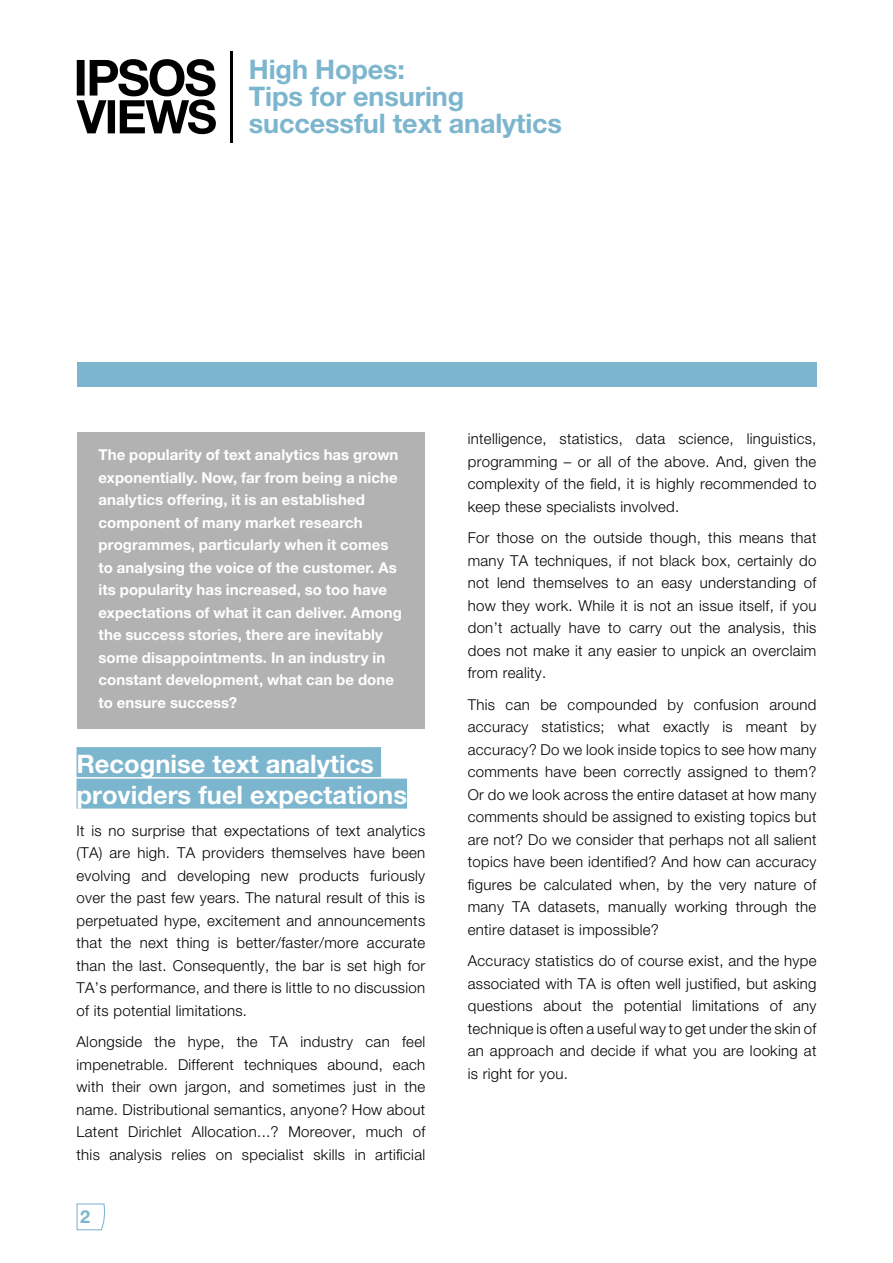
<style>
.page{position:relative;width:893px;height:1263px;background:#fff}
.page>*{position:absolute;margin:0;border:0;box-sizing:border-box;transform-origin:0 0}
.t1{font:700 27px/27px "Helvetica Neue LT Std";letter-spacing:-.005em;color:#7cb5ce}
.t2{font:700 25.5px/31.5px "Helvetica Neue LT Std";color:#fff}
.t3{font:700 18px "Helvetica Neue LT Std";color:#7cb5ce}
.t4{font:300 15px/22.5px "Helvetica Neue LT Std";letter-spacing:.02em;color:#000;text-align:justify}
.t5{font:700 15px/22.5px "Helvetica Neue LT Std";letter-spacing:.005em;color:#fff}
</style>
<div class="page">
<hr style="left:230px;top:51px;width:2px;height:91px;background:#000">
<svg style="left:77px;top:59px;width:139px;height:75px"></svg>
<div style="left:77px;top:362px;width:739px;height:25px;background:#7cb5ce"></div>
<svg style="left:76px;top:1203px;width:29px;height:28px"></svg>
<div style="left:77px;top:747px;width:304px;height:30px;background:#7cb5ce"></div>
<div style="left:77px;top:779px;width:330px;height:30px;background:#7cb5ce"></div>
<div style="left:77px;top:432px;width:347px;height:297px;background:#b3b2b2"></div>
<h1 class="t1" style="left:249px;top:56px;width:315px">High Hopes:<br>Tips for ensuring successful text analytics</h1>
<p class="t5" style="left:99px;top:443px;width:305px">The popularity of text analytics has grown exponentially. Now, far from being a niche analytics offering, it is an established component of many market research programmes, particularly when it comes to analysing the voice of the customer. As its popularity has increased, so too have expectations of what it can deliver. Among the success stories, there are inevitably some disappointments. In an industry in constant development, what can be done to ensure success?</p>
<h2 class="t2" style="left:77px;top:747px;width:332px">Recognise text analytics providers fuel expectations</h2>
<p class="t4" style="left:77px;top:819px;width:350px">It is no surprise that expectations of text analytics (TA) are high. TA providers themselves have been evolving and developing new products furiously over the past few years. The natural result of this is perpetuated hype, excitement and announcements that the next thing is better/faster/more accurate than the last. Consequently, the bar is set high for TA’s performance, and there is little to no discussion of its potential limitations.</p>
<p class="t4" style="left:77px;top:1030px;width:350px">Alongside the hype, the TA industry can feel impenetrable. Different techniques abound, each with their own jargon, and sometimes just in the name. Distributional semantics, anyone? How about Latent Dirichlet Allocation...? Moreover, much of this analysis relies on specialist skills in artificial</p>
<p class="t3" style="left:80px;top:1205px;width:12px">2</p>
<p class="t4" style="left:468px;top:427px;width:350px">intelligence, statistics, data science, linguistics, programming – or all of the above. And, given the complexity of the field, it is highly recommended to keep these specialists involved.</p>
<p class="t4" style="left:468px;top:526px;width:350px">For those on the outside though, this means that many TA techniques, if not black box, certainly do not lend themselves to an easy understanding of how they work. While it is not an issue itself, if you don’t actually have to carry out the analysis, this does not make it any easier to unpick an overclaim from reality.</p>
<p class="t4" style="left:468px;top:693px;width:350px">This can be compounded by confusion around accuracy statistics; what exactly is meant by accuracy? Do we look inside topics to see how many comments have been correctly assigned to them?<br>Or do we look across the entire dataset at how many comments should be assigned to existing topics but are not? Do we consider that perhaps not all salient topics have been identified? And how can accuracy figures be calculated when, by the very nature of many TA datasets, manually working through the entire dataset is impossible?</p>
<p class="t4" style="left:468px;top:949px;width:350px">Accuracy statistics do of course exist, and the hype associated with TA is often well justified, but asking questions about the potential limitations of any technique is often a useful way to get under the skin of an approach and decide if what you are looking at is right for you.</p>
</div>
